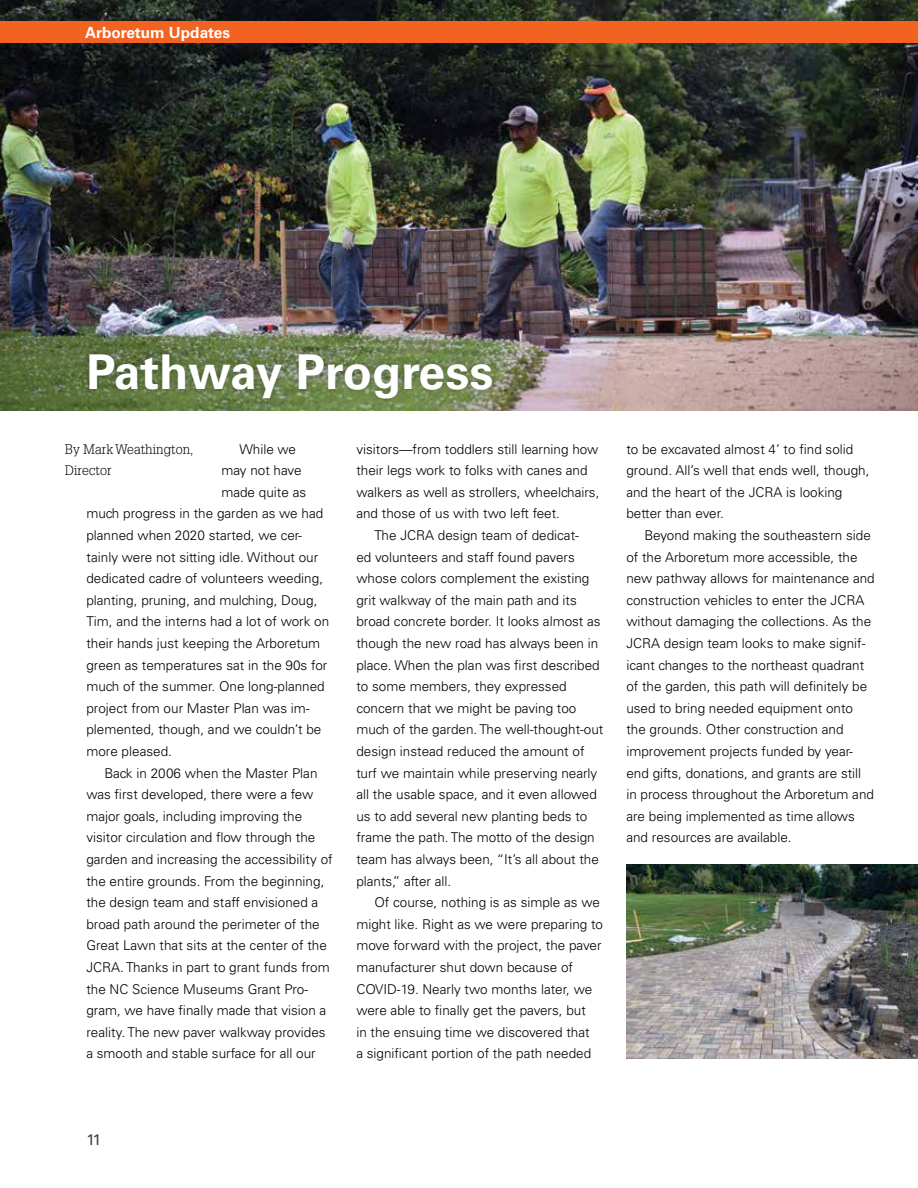
<style>
.page{position:relative;width:918px;height:1188px;background:#fff}
.page>*{position:absolute;margin:0;border:0;box-sizing:border-box;transform-origin:0 0}
.t1{font:700 48px "Univers LT Std";color:#fff}
.t2{font:700 15.3px "Univers LT Std";color:#fff}
.t3{font:15.3px "Univers LT Std";color:#414042}
.t4{font:300 13.5px/21.6px "Univers LT Std";color:#000}
.t5{font:300 13.5px/21.6px "Glypha LT Std";color:#000}
</style>
<div class="page">
<img style="left:0;top:0;width:918px;height:410px">
<div style="left:0;top:22px;width:918px;height:21px;background:#f26322"></div>
<div style="left:81px;top:346px;width:418px;height:61px;background:#000;opacity:.3"></div>
<img style="left:626px;top:864px;width:292px;height:194px">
<p class="t2" style="left:85px;top:24px;width:147px">Arboretum Updates</p>
<h1 class="t1" style="left:86px;top:344px;width:408px">Pathway Progress</h1>
<p class="t4" style="left:239px;top:438px;width:58px">While we</p>
<p class="t4" style="left:221px;top:460px;width:82px">may not have</p>
<p class="t4" style="left:221px;top:481px;width:86px">made quite as</p>
<p class="t4" style="left:86px;top:503px;width:238px">much progress in the garden as we had</p>
<p class="t4" style="left:86px;top:524px;width:217px">planned when 2020 started, we cer-</p>
<p class="t4" style="left:86px;top:546px;width:233px">tainly were not sitting idle. Without our</p>
<p class="t4" style="left:86px;top:568px;width:238px">dedicated cadre of volunteers weeding,</p>
<p class="t4" style="left:86px;top:589px;width:233px">planting, pruning, and mulching, Doug,</p>
<p class="t4" style="left:86px;top:611px;width:244px">Tim, and the interns had a lot of work on</p>
<p class="t4" style="left:86px;top:632px;width:235px">their hands just keeping the Arboretum</p>
<p class="t4" style="left:86px;top:654px;width:242px">green as temperatures sat in the 90s for</p>
<p class="t4" style="left:86px;top:676px;width:240px">much of the summer. One long-planned</p>
<p class="t4" style="left:86px;top:697px;width:225px">project from our Master Plan was im-</p>
<p class="t4" style="left:86px;top:719px;width:237px">plemented, though, and we couldn’t be</p>
<p class="t4" style="left:86px;top:740px;width:87px">more pleased.</p>
<p class="t4" style="left:104px;top:762px;width:215px">Back in 2006 when the Master Plan</p>
<p class="t4" style="left:86px;top:784px;width:228px">was first developed, there were a few</p>
<p class="t4" style="left:86px;top:805px;width:217px">major goals, including improving the</p>
<p class="t4" style="left:86px;top:827px;width:231px">visitor circulation and flow through the</p>
<p class="t4" style="left:86px;top:848px;width:248px">garden and increasing the accessibility of</p>
<p class="t4" style="left:86px;top:870px;width:240px">the entire grounds. From the beginning,</p>
<p class="t4" style="left:86px;top:892px;width:233px">the design team and staff envisioned a</p>
<p class="t4" style="left:86px;top:913px;width:235px">broad path around the perimeter of the</p>
<p class="t4" style="left:86px;top:935px;width:242px">Great Lawn that sits at the center of the</p>
<p class="t4" style="left:86px;top:956px;width:245px">JCRA. Thanks in part to grant funds from</p>
<p class="t4" style="left:86px;top:978px;width:223px">the NC Science Museums Grant Pro-</p>
<p class="t4" style="left:86px;top:1000px;width:242px">gram, we have finally made that vision a</p>
<p class="t4" style="left:86px;top:1021px;width:241px">reality. The new paver walkway provides</p>
<p class="t4" style="left:86px;top:1043px;width:231px">a smooth and stable surface for all our</p>
<p class="t5" style="left:65px;top:438px;width:130px">By Mark Weathington,<br>Director</p>
<p class="t4" style="left:356px;top:438px;width:243px">visitors—from toddlers still learning how</p>
<p class="t4" style="left:356px;top:460px;width:233px">their legs work to folks with canes and</p>
<p class="t4" style="left:356px;top:481px;width:245px">walkers as well as strollers, wheelchairs,</p>
<p class="t4" style="left:356px;top:503px;width:205px">and those of us with two left feet.</p>
<p class="t4" style="left:374px;top:524px;width:206px">The JCRA design team of dedicat-</p>
<p class="t4" style="left:356px;top:546px;width:220px">ed volunteers and staff found pavers</p>
<p class="t4" style="left:356px;top:568px;width:235px">whose colors complement the existing</p>
<p class="t4" style="left:356px;top:589px;width:222px">grit walkway of the main path and its</p>
<p class="t4" style="left:356px;top:611px;width:246px">broad concrete border. It looks almost as</p>
<p class="t4" style="left:356px;top:632px;width:244px">though the new road has always been in</p>
<p class="t4" style="left:356px;top:654px;width:245px">place. When the plan was first described</p>
<p class="t4" style="left:356px;top:676px;width:212px">to some members, they expressed</p>
<p class="t4" style="left:356px;top:697px;width:222px">concern that we might be paving too</p>
<p class="t4" style="left:356px;top:719px;width:249px">much of the garden. The well-thought-out</p>
<p class="t4" style="left:356px;top:740px;width:230px">design instead reduced the amount of</p>
<p class="t4" style="left:356px;top:762px;width:242px">turf we maintain while preserving nearly</p>
<p class="t4" style="left:356px;top:784px;width:242px">all the usable space, and it even allowed</p>
<p class="t4" style="left:356px;top:805px;width:233px">us to add several new planting beds to</p>
<p class="t4" style="left:356px;top:827px;width:240px">frame the path. The motto of the design</p>
<p class="t4" style="left:356px;top:848px;width:244px">team has always been, “It’s all about the</p>
<p class="t4" style="left:356px;top:870px;width:96px">plants,” after all.</p>
<p class="t4" style="left:374px;top:892px;width:227px">Of course, nothing is as simple as we</p>
<p class="t4" style="left:356px;top:913px;width:248px">might like. Right as we were preparing to</p>
<p class="t4" style="left:356px;top:935px;width:247px">move forward with the project, the paver</p>
<p class="t4" style="left:356px;top:956px;width:218px">manufacturer shut down because of</p>
<p class="t4" style="left:356px;top:978px;width:237px">COVID-19. Nearly two months later, we</p>
<p class="t4" style="left:356px;top:1000px;width:231px">were able to finally get the pavers, but</p>
<p class="t4" style="left:356px;top:1021px;width:235px">in the ensuing time we discovered that</p>
<p class="t4" style="left:356px;top:1043px;width:236px">a significant portion of the path needed</p>
<p class="t4" style="left:626px;top:438px;width:245px">to be excavated almost 4’ to find solid ground. All’s well that ends well, though, and the heart of the JCRA is looking better than ever.</p>
<p class="t4" style="left:626px;top:524px;width:250px;text-indent:18px">Beyond making the southeastern side of the Arboretum more accessible, the new pathway allows for maintenance and construction vehicles to enter the JCRA without damaging the collections. As the JCRA design team looks to make signif&shy;icant changes to the northeast quadrant of the garden, this path will definitely be used to bring needed equipment onto the grounds. Other construction and improvement projects funded by year&shy;end gifts, donations, and grants are still in process throughout the Arboretum and are being implemented as time allows and resources are available.</p>
<p class="t3" style="left:86px;top:1130px;width:17px">11</p>
</div>
